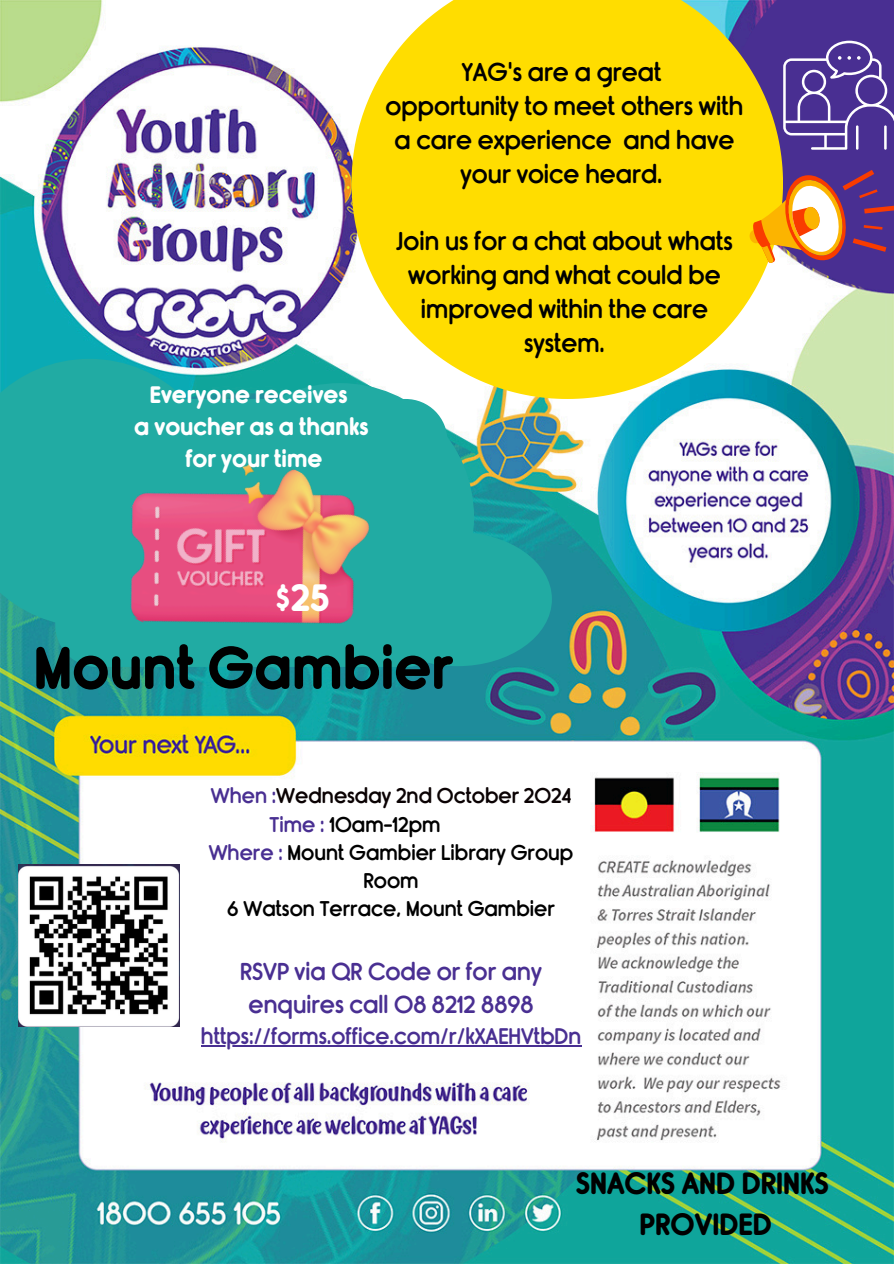
<style>
.page{position:relative;width:894px;height:1264px;background:#fff}
.page>*{position:absolute;margin:0;border:0;box-sizing:border-box;transform-origin:0 0}
.t1{font:700 57px "Rimouski Rg";color:#000}
.t2{font:700 36.6px "Rimouski Rg";color:#fff}
.t3{font:700 29.55px/40.7px "Rimouski Rg";color:#000;text-align:center}
.t4{font:24.75px/33.8px "Rimouski Sb";color:#000;text-align:center}
.t5{font:23.4px/32.7px "Rimouski Sb";color:#492f92;text-align:center}
.t6{font:700 22.95px/31.8px "Rimouski Rg";color:#fff;text-align:center}
.t7{font:21.75px "Rimouski Sb";color:#492f92}
.t8{font:20.4px/28.2px "Rimouski Sb";color:#000;text-align:center}
.t9{font:20.4px "Rimouski Sb";color:#0a0203}
.s1{color:#492f92}
</style>
<div class="page">
<img style="left:0;top:0;width:893px;height:1263px">
<svg style="left:55px;top:399px;width:392px;height:268px;background:#3cb1ac"></svg>
<svg style="left:0;top:359px;width:223px;height:268px;background:#24aaa5"></svg>
<div style="left:206px;top:383px;width:268px;height:268px;background:#21aba3;border-radius:50%"></div>
<div style="left:363px;top:532px;width:188px;height:134px;background:#21aba3;border-radius:50%"></div>
<img style="left:88px;top:412px;width:310px;height:291px">
<svg style="left:782px;top:0;width:111px;height:290px;background:#5f489e"></svg>
<svg style="left:783px;top:41px;width:110px;height:109px;background:#6751a4"></svg>
<svg style="left:351px;top:0;width:431px;height:399px;background:#f3db29"></svg>
<svg style="left:747px;top:170px;width:146px;height:93px;background:#b57f5f"></svg>
<img style="left:19px;top:864px;width:160px;height:162px">
<hr style="left:201px;top:1045px;width:380px;height:1px;background:#492f92">
<h1 class="t4" style="left:385px;top:56px;width:359px">YAG's are a great<br>opportunity to meet others with a care experience and have your voice heard.</h1>
<p class="t6" style="left:134px;top:379px;width:235px">Everyone receives<br>a voucher as a thanks for your time</p>
<p class="t4" style="left:396px;top:225px;width:338px">Join us for a chat about whats working and what could be improved within the care system.</p>
<h3 class="t2" style="left:275px;top:577px;width:56px">$25</h3>
<p class="t1" style="left:34px;top:635px;width:421px">Mount Gambier</p>
<p class="t9" style="left:211px;top:784px;width:362px"><span class="s1">When :</span>Wednesday 2nd October 2024</p>
<p class="t8" style="left:269px;top:810px;width:172px"><span class="s1">Time :</span> 10am-12pm</p>
<p class="t8" style="left:209px;top:838px;width:366px"><span class="s1">Where :</span> Mount Gambier Library Group<br>Room</p>
<h5 class="t8" style="left:227px;top:894px;width:329px">6 Watson Terrace, Mount Gambier</h5>
<h2 class="t5" style="left:240px;top:955px;width:303px">RSVP via QR Code or for any enquires call 08 8212 8898</h2>
<p class="t7" style="left:201px;top:1023px;width:382px">https://forms.office.com/r/kXAEHVtbDn</p>
<p class="t3" style="left:575px;top:1163px;width:254px">SNACKS AND DRINKS<br>PROVIDED</p>
</div>
